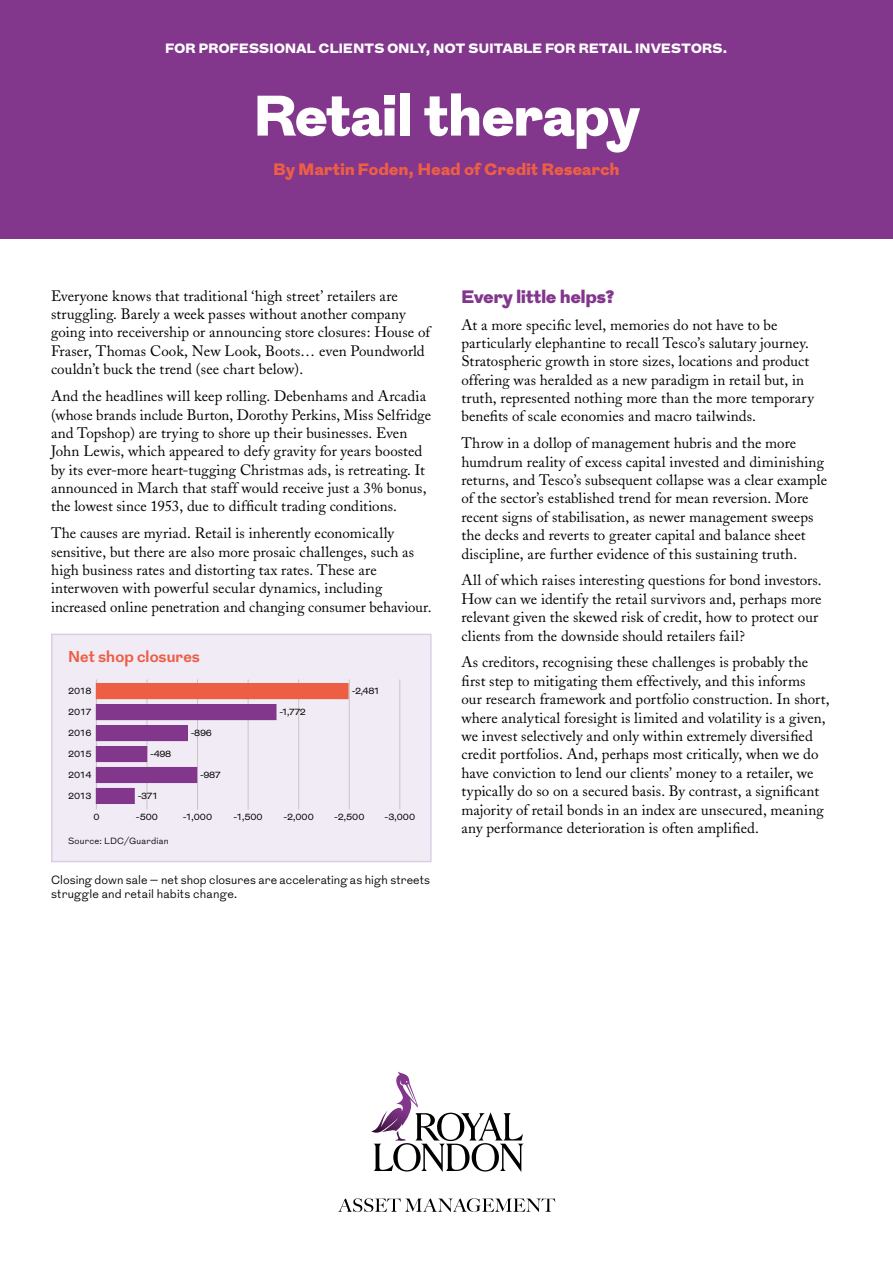
<style>
.page{position:relative;width:893px;height:1263px;background:#fff}
.page>*{position:absolute;margin:0;border:0;box-sizing:border-box;transform-origin:0 0}
.t1{font:900 57px "Grot";letter-spacing:.01em;color:#fff}
.t2{font:900 18px "Grot";letter-spacing:.01em;color:#82368c}
.t3{font:900 16.5px "Grot";letter-spacing:.025em;color:#ec5f45}
.t4{font:700 15.75px "Grot";letter-spacing:.005em;color:#ec5f45}
.t5{font:15px/18.3px "Adobe Caslon";letter-spacing:.005em;color:#000}
.t6{font:900 13.5px "Grot";letter-spacing:.03em;color:#fff}
.t7{font:300 12px/14.2px "Grot";letter-spacing:.01em;color:#000}
.t8{font:9px "Grot";letter-spacing:-.035em;color:#000}
.t9{font:300 9px "Grot";letter-spacing:.03em;color:#000}
</style>
<div class="page">
<div style="left:0;top:0;width:893px;height:238px;background:#82368c"></div>
<div style="left:51px;top:634px;width:381px;height:228px;background:#f1ebf6;border:2px solid #dccde6"></div>
<hr style="left:96px;top:679px;width:1px;height:130px;background:#c6c6c6">
<hr style="left:147px;top:679px;width:1px;height:130px;background:#c6c6c6">
<hr style="left:197px;top:679px;width:1px;height:130px;background:#c6c6c6">
<hr style="left:248px;top:679px;width:1px;height:130px;background:#c6c6c6">
<hr style="left:298px;top:679px;width:1px;height:130px;background:#c6c6c6">
<hr style="left:400px;top:679px;width:1px;height:130px;background:#c6c6c6">
<hr style="left:349px;top:679px;width:1px;height:130px;background:#c6c6c6">
<div style="left:96px;top:683px;width:252px;height:16px;background:#ec5f45"></div>
<div style="left:96px;top:704px;width:180px;height:16px;background:#82368c"></div>
<div style="left:96px;top:725px;width:91px;height:16px;background:#82368c"></div>
<div style="left:96px;top:746px;width:51px;height:15px;background:#82368c"></div>
<div style="left:96px;top:746px;width:51px;height:16px;border:1px solid #82368c"></div>
<div style="left:96px;top:767px;width:101px;height:15px;background:#82368c"></div>
<div style="left:96px;top:767px;width:101px;height:16px;border:1px solid #82368c"></div>
<div style="left:96px;top:788px;width:38px;height:15px;background:#82368c"></div>
<div style="left:96px;top:788px;width:38px;height:16px;border:1px solid #82368c"></div>
<svg style="left:371px;top:1071px;width:153px;height:101px"></svg>
<svg style="left:338px;top:1198px;width:217px;height:14px"></svg>
<p class="t6" style="left:166px;top:38px;width:563px">FOR PROFESSIONAL CLIENTS ONLY, NOT SUITABLE FOR RETAIL INVESTORS.</p>
<h1 class="t1" style="left:254px;top:75px;width:386px">Retail therapy</h1>
<p class="t3" style="left:273px;top:157px;width:347px">By Martin Foden, Head of Credit Research</p>
<p class="t5" style="left:51px;top:287px;width:380px">Everyone knows that traditional ‘high street’ retailers are struggling. Barely a week passes without another company going into receivership or announcing store closures: House of Fraser, Thomas Cook, New Look, Boots… even Poundworld couldn’t buck the trend (see chart below).</p>
<p class="t5" style="left:51px;top:387px;width:382px">And the headlines will keep rolling. Debenhams and Arcadia (whose brands include Burton, Dorothy Perkins, Miss Selfridge and Topshop) are trying to shore up their businesses. Even John Lewis, which appeared to defy gravity for years boosted by its ever-more heart-tugging Christmas ads, is retreating. It announced in March that staff would receive just a 3% bonus, the lowest since 1953, due to difficult trading conditions.</p>
<p class="t5" style="left:51px;top:524px;width:382px">The causes are myriad. Retail is inherently economically sensitive, but there are also more prosaic challenges, such as high business rates and distorting tax rates. These are interwoven with powerful secular dynamics, including increased online penetration and changing consumer behaviour.</p>
<p class="t4" style="left:68px;top:646px;width:133px">Net shop closures</p>
<p class="t8" style="left:68px;top:685px;width:25px">2018</p>
<p class="t8" style="left:68px;top:706px;width:25px">2017</p>
<p class="t8" style="left:68px;top:727px;width:25px">2016</p>
<p class="t8" style="left:68px;top:748px;width:25px">2015</p>
<p class="t8" style="left:68px;top:769px;width:25px">2014</p>
<p class="t8" style="left:68px;top:790px;width:25px">2013</p>
<p class="t8" style="left:93px;top:810px;width:8px">0</p>
<p class="t8" style="left:136px;top:810px;width:24px">-500</p>
<p class="t8" style="left:183px;top:810px;width:31px">-1,000</p>
<p class="t8" style="left:233px;top:810px;width:31px">-1,500</p>
<p class="t8" style="left:284px;top:810px;width:32px">-2,000</p>
<p class="t8" style="left:334px;top:810px;width:32px">-2,500</p>
<p class="t8" style="left:384px;top:810px;width:32px">-3,000</p>
<p class="t8" style="left:352px;top:685px;width:30px">-2,481</p>
<p class="t8" style="left:279px;top:706px;width:28px">-1,772</p>
<p class="t8" style="left:191px;top:727px;width:23px">-896</p>
<p class="t8" style="left:150px;top:748px;width:23px">-498</p>
<p class="t8" style="left:200px;top:769px;width:22px">-987</p>
<p class="t8" style="left:138px;top:790px;width:22px">-371</p>
<p class="t9" style="left:68px;top:835px;width:102px">Source: LDC/Guardian</p>
<p class="t7" style="left:51px;top:873px;width:381px">Closing down sale – net shop closures are accelerating as high streets struggle and retail habits change.</p>
<p class="t2" style="left:461px;top:283px;width:154px">Every little helps?</p>
<p class="t5" style="left:461px;top:315px;width:354px">At a more specific level, memories do not have to be particularly elephantine to recall Tesco’s salutary journey.<br>Stratospheric growth in store sizes, locations and product offering was heralded as a new paradigm in retail but, in truth, represented nothing more than the more temporary benefits of scale economies and macro tailwinds.</p>
<p class="t5" style="left:461px;top:434px;width:367px">Throw in a dollop of management hubris and the more humdrum reality of excess capital invested and diminishing returns, and Tesco’s subsequent collapse was a clear example of the sector’s established trend for mean reversion. More recent signs of stabilisation, as newer management sweeps the decks and reverts to greater capital and balance sheet discipline, are further evidence of this sustaining truth.</p>
<p class="t5" style="left:461px;top:571px;width:362px">All of which raises interesting questions for bond investors.<br>How can we identify the retail survivors and, perhaps more relevant given the skewed risk of credit, how to protect our clients from the downside should retailers fail?</p>
<p class="t5" style="left:461px;top:653px;width:370px">As creditors, recognising these challenges is probably the first step to mitigating them effectively, and this informs our research framework and portfolio construction. In short, where analytical foresight is limited and volatility is a given, we invest selectively and only within extremely diversified credit portfolios. And, perhaps most critically, when we do have conviction to lend our clients’ money to a retailer, we typically do so on a secured basis. By contrast, a significant majority of retail bonds in an index are unsecured, meaning any performance deterioration is often amplified.</p>
</div>
